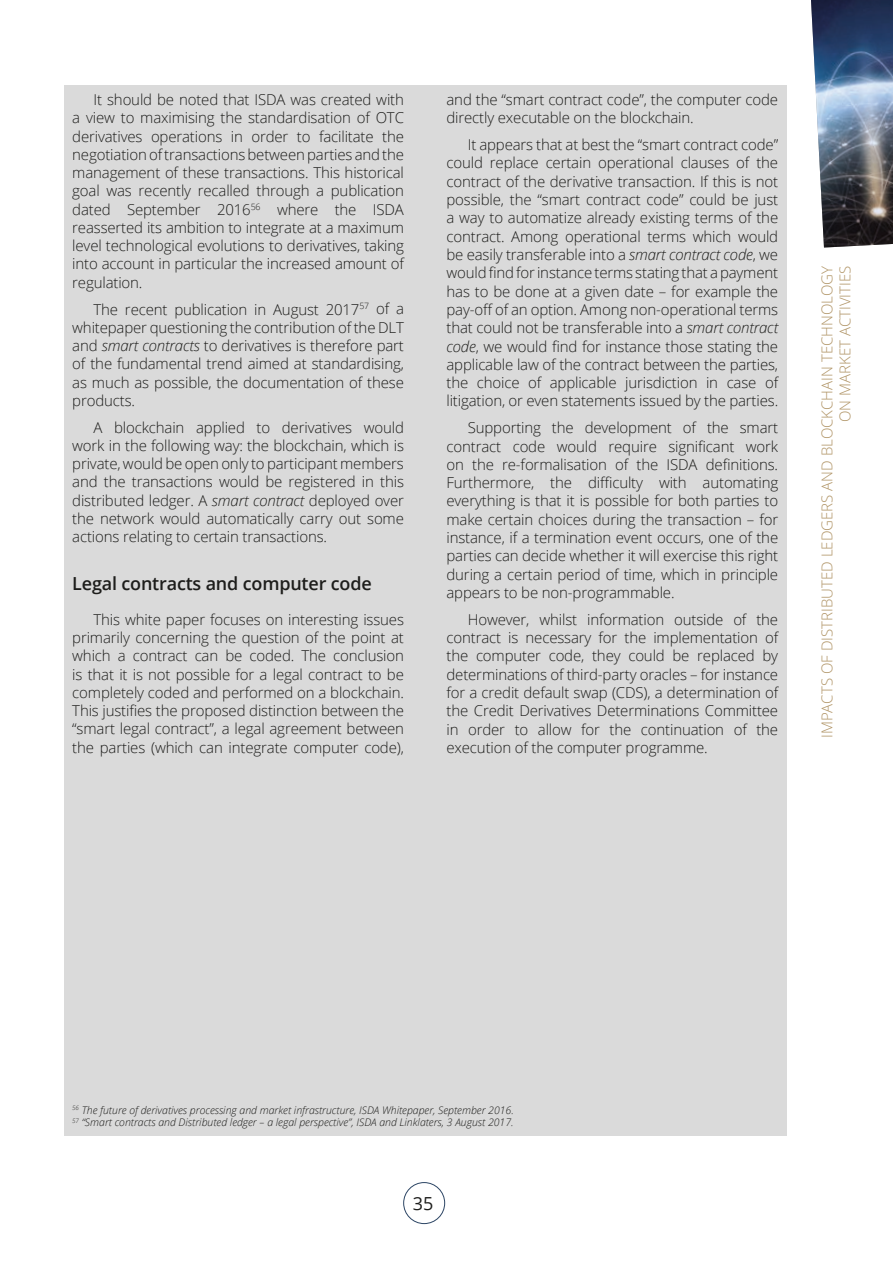
<style>
.page{position:relative;width:893px;height:1263px;background:#fff}
.page>*{position:absolute;margin:0;border:0;box-sizing:border-box;transform-origin:0 0}
.t1{font:600 18px "Open Sans";letter-spacing:-.01em;color:#1d1d1b}
.t2{font:18px "Open Sans";color:#1d1d1b}
.t3{font:300 15px/18.3px "Open Sans";letter-spacing:-.01em;color:#1d1d1b;text-align:justify}
.t4{font:300 15px/18px "Open Sans";color:#b19567;text-align:right}
.t5{font:italic 300 10.5px/12.6px "Open Sans";color:#1d1d1b}
.s1{font-style:italic}
</style>
<div class="page">
<div style="left:403px;top:1182px;width:42px;height:42px;border:1px solid #2c4564;border-radius:50%"></div>
<img style="left:811px;top:0;width:82px;height:248px">
<div style="left:64px;top:85px;width:723px;height:1050px;background:#dadada"></div>
<p class="t3" style="left:72px;top:90px;width:333px;text-indent:21px">It should be noted that ISDA was created with a view to maximising the standardisation of OTC derivatives operations in order to facilitate the negotiation of transactions between parties and the management of these transactions. This historical goal was recently recalled through a publication dated September 2016<sup>56</sup> where the ISDA reasserted its ambition to integrate at a maximum level technological evolutions to derivatives, taking into account in particular the increased amount of regulation.</p>
<p class="t3" style="left:72px;top:299px;width:333px;text-indent:21px">The recent publication in August 2017<sup>57</sup> of a whitepaper questioning the contribution of the DLT and <span class="s1">smart contracts</span> to derivatives is therefore part of the fundamental trend aimed at standardising, as much as possible, the documentation of these products.</p>
<p class="t3" style="left:72px;top:418px;width:333px;text-indent:21px">A blockchain applied to derivatives would work in the following way: the blockchain, which is private, would be open only to participant members and the transactions would be registered in this distributed ledger. A <span class="s1">smart contract</span> deployed over the network would automatically carry out some actions relating to certain transactions.</p>
<p class="t1" style="left:72px;top:571px;width:301px">Legal contracts and computer code</p>
<p class="t3" style="left:72px;top:610px;width:333px;text-indent:21px">This white paper focuses on interesting issues primarily concerning the question of the point at which a contract can be coded. The conclusion is that it is not possible for a legal contract to be completely coded and performed on a blockchain.<br>This justifies the proposed distinction between the “smart legal contract”, a legal agreement between the parties (which can integrate computer code),</p>
<p class="t3" style="left:446px;top:90px;width:333px">and the “smart contract code”, the computer code directly executable on the blockchain.</p>
<p class="t3" style="left:446px;top:135px;width:333px;text-indent:21px">It appears that at best the “smart contract code” could replace certain operational clauses of the contract of the derivative transaction. If this is not possible, the “smart contract code” could be just a way to automatize already existing terms of the contract. Among operational terms which would be easily transferable into a <span class="s1">smart contract code</span>, we would find for instance terms stating that a payment has to be done at a given date – for example the pay-off of an option. Among non-operational terms that could not be transferable into a <span class="s1">smart contract code</span>, we would find for instance those stating the applicable law of the contract between the parties, the choice of applicable jurisdiction in case of litigation, or even statements issued by the parties.</p>
<p class="t3" style="left:446px;top:418px;width:333px;text-indent:21px">Supporting the development of the smart contract code would require significant work on the re-formalisation of the ISDA definitions.<br>Furthermore, the difficulty with automating everything is that it is possible for both parties to make certain choices during the transaction – for instance, if a termination event occurs, one of the parties can decide whether it will exercise this right during a certain period of time, which in principle appears to be non-programmable.</p>
<p class="t3" style="left:446px;top:610px;width:333px;text-indent:21px">However, whilst information outside of the contract is necessary for the implementation of the computer code, they could be replaced by determinations of third-party oracles – for instance for a credit default swap (CDS), a determination of the Credit Derivatives Determinations Committee in order to allow for the continuation of the execution of the computer programme.</p>
<p class="t4" style="left:818px;top:738px;width:474px;rotate:-90deg">IMPACTS OF DISTRIBUTED LEDGERS AND BLOCKCHAIN TECHNOLOGY<br>ON MARKET ACTIVITIES</p>
<p class="t5" style="left:72px;top:1103px;width:443px"><sup>56</sup> The future of derivatives processing and market infrastructure, ISDA Whitepaper, September 2016.<br><sup>57</sup> “Smart contracts and Distributed ledger – a legal perspective”, ISDA and Linklaters, 3 August 2017.</p>
<p class="t2" style="left:413px;top:1191px;width:22px">35</p>
</div>
